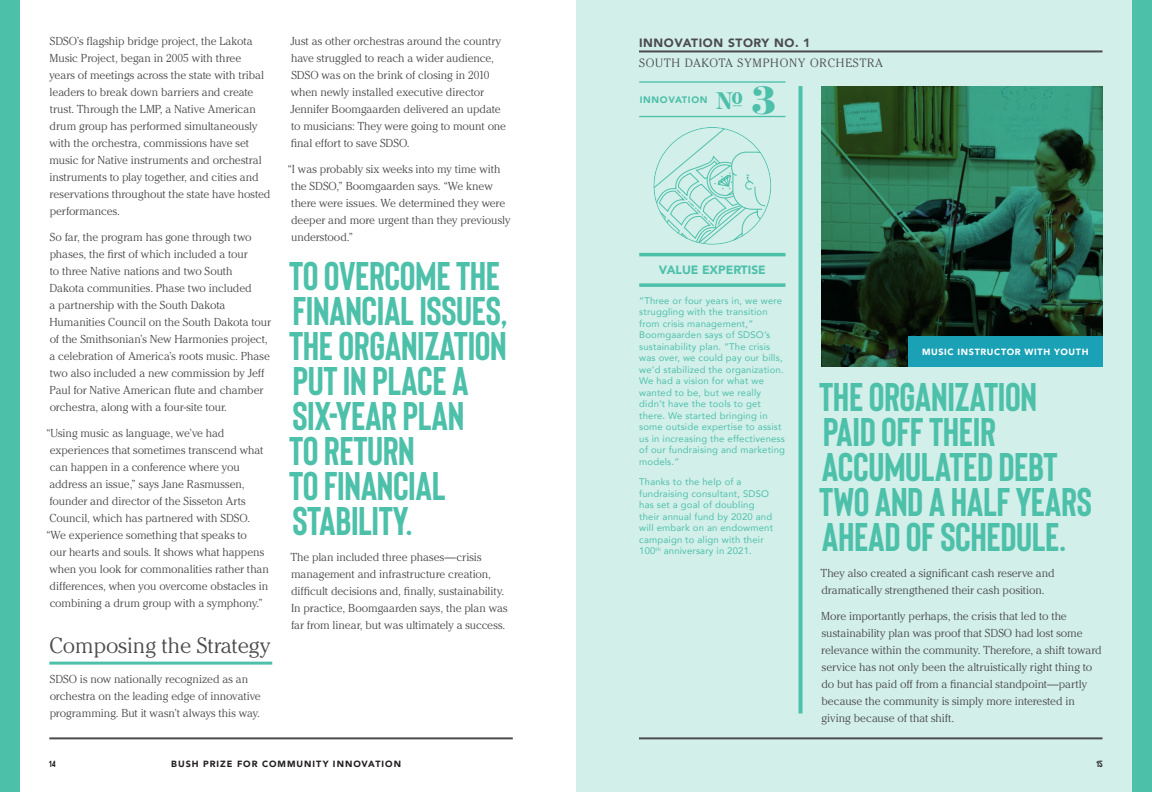
<style>
.page{position:relative;width:1152px;height:792px;background:#fff}
.page>*{position:absolute;margin:0;border:0;box-sizing:border-box;transform-origin:0 0}
.Subhead_White_Right{font:40.7px "Fette Fraktur LT Std";color:#4dc0aa}
.Quotes_Style_Emerge{font:700 40px/35px "Bison";letter-spacing:-.01em;color:#4dc0aa}
.Cheltenham_Subhead_T{font:300 22px "Cheltenham Std";color:#4b4c4d}
.Subhead_White_Right-2{font:20.9px "Neato Serif";color:#4dc0aa}
.t1{font:300 12px "Cheltenham Std";letter-spacing:.07em;color:#4b4c4d}
.t2{font:900 12px "Avenir";letter-spacing:.05em;color:#4b4c4d}
.Sidebar_Icon_Labels{font:900 12px "Avenir";color:#4dc0aa}
.Body_Copy{font:300 11.5px/17px "Cheltenham Std";letter-spacing:-.01em;color:#4b4c4d}
.Sidebar_EMERGE{font:9.5px/11.5px "Avenir";letter-spacing:.02em;color:#4dc0aa}
.Subhead_White_Right-3{font:900 9.4px "Avenir";letter-spacing:.07em;color:#4dc0aa}
.t3{font:900 9px "Avenir";letter-spacing:.11em;color:#231f20}
.Photo_Captians_Emerg{font:900 9px "Avenir";letter-spacing:.07em;color:#fff}
.t4{font:700 9px "Bison";color:#231f20}
</style>
<div class="page">
<div style="left:576px;top:0;width:576px;height:792px;background:#d3efea"></div>
<div style="left:0;top:0;width:19px;height:792px;background:#4dc0aa"></div>
<div style="left:1133px;top:0;width:19px;height:792px;background:#4dc0aa"></div>
<img style="left:821px;top:86px;width:281px;height:281px">
<div style="left:908px;top:337px;width:194px;height:30px;background:#1aa1b6"></div>
<svg style="left:799px;top:86px;width:4px;height:628px;background:#5dc5b1"></svg>
<hr style="left:639px;top:253px;width:147px;height:3px;background:#4dc0aa">
<svg style="left:639px;top:283px;width:147px;height:4px"></svg>
<svg style="left:654px;top:127px;width:117px;height:118px"></svg>
<hr style="left:639px;top:116px;width:147px;height:1px;background:#4dc0aa">
<hr style="left:639px;top:81px;width:147px;height:2px;background:#4dc0aa">
<hr style="left:49px;top:662px;width:223px;height:3px;background:#4dc0aa">
<hr style="left:639px;top:50px;width:463px;height:2px;background:#4b4c4d">
<hr style="left:639px;top:737px;width:463px;height:2px;background:#4b4c4d">
<hr style="left:49px;top:737px;width:464px;height:2px;background:#4b4c4d">
<p class="Body_Copy" style="left:49px;top:33px;width:223px">SDSO’s flagship bridge project, the Lakota Music Project, began in 2005 with three<br>years of meetings across the state with tribal leaders to break down barriers and create trust. Through the LMP, a Native American drum group has performed simultaneously with the orchestra, commissions have set music for Native instruments and orchestral instruments to play together, and cities and reservations throughout the state have hosted performances.</p>
<p class="Body_Copy" style="left:50px;top:229px;width:223px">So far, the program has gone through two phases, the first of which included a tour<br>to three Native nations and two South<br>Dakota communities. Phase two included<br>a partnership with the South Dakota Humanities Council on the South Dakota tour of the Smithsonian’s New Harmonies project, a celebration of America’s roots music. Phase two also included a new commission by Jeff Paul for Native American flute and chamber orchestra, along with a four-site tour.</p>
<p class="Body_Copy" style="left:46px;top:425px;width:180px">“Using music as language, we’ve had</p>
<p class="Body_Copy" style="left:50px;top:442px;width:215px">experiences that sometimes transcend what</p>
<p class="Body_Copy" style="left:50px;top:459px;width:192px">can happen in a conference where you</p>
<p class="Body_Copy" style="left:50px;top:476px;width:197px">address an issue,” says Jane Rasmussen,</p>
<p class="Body_Copy" style="left:50px;top:493px;width:198px">founder and director of the Sisseton Arts</p>
<p class="Body_Copy" style="left:50px;top:510px;width:202px">Council, which has partnered with SDSO.</p>
<p class="Body_Copy" style="left:46px;top:527px;width:203px">“We experience something that speaks to</p>
<p class="Body_Copy" style="left:50px;top:544px;width:216px">our hearts and souls. It shows what happens</p>
<p class="Body_Copy" style="left:49px;top:561px;width:221px">when you look for commonalities rather than</p>
<p class="Body_Copy" style="left:50px;top:578px;width:220px">differences, when you overcome obstacles in</p>
<p class="Body_Copy" style="left:50px;top:595px;width:215px">combining a drum group with a symphony.”</p>
<p class="Cheltenham_Subhead_T" style="left:49px;top:632px;width:223px">Composing the Strategy</p>
<p class="Body_Copy" style="left:50px;top:671px;width:213px">SDSO is now nationally recognized as an orchestra on the leading edge of innovative programming. But it wasn’t always this way.</p>
<p class="Body_Copy" style="left:290px;top:33px;width:217px">Just as other orchestras around the country have struggled to reach a wider audience, SDSO was on the brink of closing in 2010 when newly installed executive director Jennifer Boomgaarden delivered an update to musicians: They were going to mount one final effort to save SDSO.</p>
<p class="Body_Copy" style="left:291px;top:161px;width:221px;text-indent:-4px">“I was probably six weeks into my time with the SDSO,” Boomgaarden says. “We knew there were issues. We determined they were deeper and more urgent than they previously understood.”</p>
<p class="Quotes_Style_Emerge" style="left:289px;top:256px;width:220px">TO OVERCOME THE<br>FINANCIAL ISSUES,<br>THE ORGANIZATION<br>PUT IN PLACE A<br>SIX-YEAR PLAN<br>TO RETURN<br>TO FINANCIAL<br>STABILITY.</p>
<p class="Body_Copy" style="left:291px;top:548px;width:219px">The plan included three phases—crisis management and infrastructure creation, difficult decisions and, finally, sustainability.<br>In practice, Boomgaarden says, the plan was far from linear, but was ultimately a success.</p>
<p class="t2" style="left:639px;top:33px;width:173px">INNOVATION STORY NO. 1</p>
<p class="t1" style="left:639px;top:56px;width:246px">SOUTH DAKOTA SYMPHONY ORCHESTRA</p>
<p class="Subhead_White_Right-3" style="left:640px;top:92px;width:69px">INNOVATION</p>
<p class="Subhead_White_Right-2" style="left:715px;top:87px;width:29px">№</p>
<p class="Subhead_White_Right" style="left:753px;top:76px;width:25px">3</p>
<p class="Sidebar_Icon_Labels" style="left:659px;top:260px;width:108px">VALUE EXPERTISE</p>
<p class="Sidebar_EMERGE" style="left:639px;top:295px;width:147px">“Three or four years in, we were struggling with the transition from crisis management,”<br>Boomgaarden says of SDSO’s sustainability plan. “The crisis was over, we could pay our bills, we’d stabilized the organization.<br>We had a vision for what we wanted to be, but we really didn’t have the tools to get there. We started bringing in some outside expertise to assist us in increasing the effectiveness of our fundraising and marketing models.”</p>
<p class="Sidebar_EMERGE" style="left:639px;top:476px;width:135px">Thanks to the help of a fundraising consultant, SDSO has set a goal of doubling their annual fund by 2020 and will embark on an endowment campaign to align with their<br>100<sup>th</sup> anniversary in 2021.</p>
<p class="Photo_Captians_Emerg" style="left:922px;top:344px;width:168px">MUSIC INSTRUCTOR WITH YOUTH</p>
<p class="Quotes_Style_Emerge" style="left:819px;top:378px;width:274px">THE ORGANIZATION<br>PAID OFF THEIR<br>ACCUMULATED DEBT<br>TWO AND A HALF YEARS<br>AHEAD OF SCHEDULE.</p>
<p class="Body_Copy" style="left:821px;top:565px;width:235px">They also created a significant cash reserve and dramatically strengthened their cash position.</p>
<p class="Body_Copy" style="left:821px;top:608px;width:282px">More importantly perhaps, the crisis that led to the sustainability plan was proof that SDSO had lost some relevance within the community. Therefore, a shift toward service has not only been the altruistically right thing to do but has paid off from a financial standpoint—partly because the community is simply more interested in giving because of that shift.</p>
<p class="t4" style="left:49px;top:758px;width:8px">14</p>
<p class="t3" style="left:171px;top:757px;width:231px">BUSH PRIZE FOR COMMUNITY INNOVATION</p>
<p class="t4" style="left:1096px;top:758px;width:8px">15</p>
</div>
